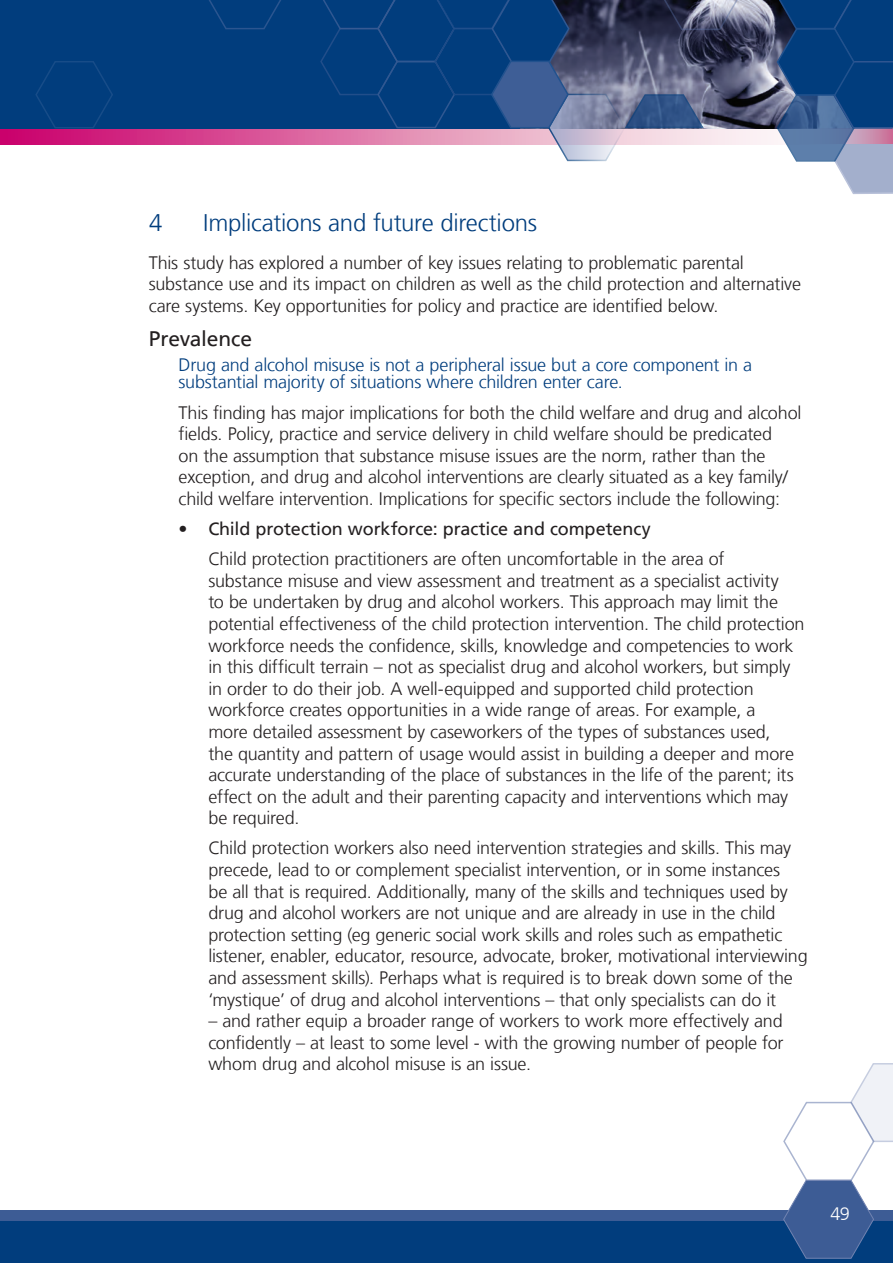
<style>
.page{position:relative;width:893px;height:1263px;background:#fff}
.page>*{position:absolute;margin:0;border:0;box-sizing:border-box;transform-origin:0 0}
.TITLES_-_Level_1__b{font:300 24px "Frutiger";letter-spacing:-.01em;color:#013d7d}
.TITLES_-_Level_2__b{font:21px "Frutiger";letter-spacing:-.01em;color:#231f20}
.TEXT_-_basic_INDENT{font:300 18px/21.6px "Frutiger";letter-spacing:-.01em;color:#231f20}
.TEXT_-_basic_paragr{font:300 18px/21.6px "Frutiger";letter-spacing:-.01em;color:#231f20}
.TEXT_-_highlight{font:300 18px/17.1px "Frutiger";letter-spacing:-.01em;color:#013d7d}
.TITLE_-_dot_INDENTE{font:18px "Frutiger";letter-spacing:-.005em;color:#231f20}
.t1{font:300 18px "Frutiger";color:#fff}
</style>
<div class="page">
<svg style="left:1px;top:128px;width:774px;height:17px;background:#cd448f"></svg>
<div style="left:0;top:0;width:893px;height:128px;background:#013d7d"></div>
<img style="left:741px;top:0;width:34px;height:128px">
<div style="left:0;top:1220px;width:893px;height:43px;background:#013d7d"></div>
<div style="left:0;top:1210px;width:893px;height:10px;background:#3d5c95"></div>
<svg style="left:782px;top:1063px;width:111px;height:195px"></svg>
<svg style="left:0;top:128px;width:1px;height:17px"></svg>
<svg style="left:34px;top:61px;width:80px;height:68px"></svg>
<svg style="left:209px;top:0;width:72px;height:30px"></svg>
<svg style="left:775px;top:0;width:118px;height:194px"></svg>
<svg style="left:319px;top:0;width:422px;height:162px"></svg>
<p class="TITLES_-_Level_1__b" style="left:149px;top:209px;width:15px">4</p>
<p class="TITLES_-_Level_1__b" style="left:203px;top:209px;width:335px">Implications and future directions</p>
<p class="TEXT_-_basic_INDENT" style="left:149px;top:252px;width:654px">This study has explored a number of key issues relating to problematic parental substance use and its impact on children as well as the child protection and alternative care systems. Key opportunities for policy and practice are identified below.</p>
<p class="TITLES_-_Level_2__b" style="left:149px;top:326px;width:105px">Prevalence</p>
<p class="TEXT_-_highlight" style="left:179px;top:357px;width:575px">Drug and alcohol misuse is not a peripheral issue but a core component in a substantial majority of situations where children enter care.</p>
<p class="TEXT_-_basic_paragr" style="left:179px;top:402px;width:624px">This finding has major implications for both the child welfare and drug and alcohol fields. Policy, practice and service delivery in child welfare should be predicated<br>on the assumption that substance misuse issues are the norm, rather than the exception, and drug and alcohol interventions are clearly situated as a key family/ child welfare intervention. Implications for specific sectors include the following:</p>
<p class="TITLE_-_dot_INDENTE" style="left:179px;top:518px;width:474px">• Child protection workforce: practice and competency</p>
<p class="TEXT_-_basic_INDENT" style="left:208px;top:548px;width:598px">Child protection practitioners are often uncomfortable in the area of<br>substance misuse and view assessment and treatment as a specialist activity<br>to be undertaken by drug and alcohol workers. This approach may limit the potential effectiveness of the child protection intervention. The child protection workforce needs the confidence, skills, knowledge and competencies to work in this difficult terrain – not as specialist drug and alcohol workers, but simply in order to do their job. A well-equipped and supported child protection workforce creates opportunities in a wide range of areas. For example, a<br>more detailed assessment by caseworkers of the types of substances used,<br>the quantity and pattern of usage would assist in building a deeper and more accurate understanding of the place of substances in the life of the parent; its effect on the adult and their parenting capacity and interventions which may be required.</p>
<p class="TEXT_-_basic_INDENT" style="left:208px;top:838px;width:601px">Child protection workers also need intervention strategies and skills. This may precede, lead to or complement specialist intervention, or in some instances<br>be all that is required. Additionally, many of the skills and techniques used by drug and alcohol workers are not unique and are already in use in the child protection setting (eg generic social work skills and roles such as empathetic listener, enabler, educator, resource, advocate, broker, motivational interviewing and assessment skills). Perhaps what is required is to break down some of the ‘mystique’ of drug and alcohol interventions – that only specialists can do it</p>
<p class="TEXT_-_basic_INDENT" style="left:208px;top:1010px;width:577px;text-align:justify">– and rather equip a broader range of workers to work more effectively and confidently – at least to some level - with the growing number of people for whom drug and alcohol misuse is an issue.</p>
<p class="t1" style="left:830px;top:1203px;width:21px">49</p>
</div>
